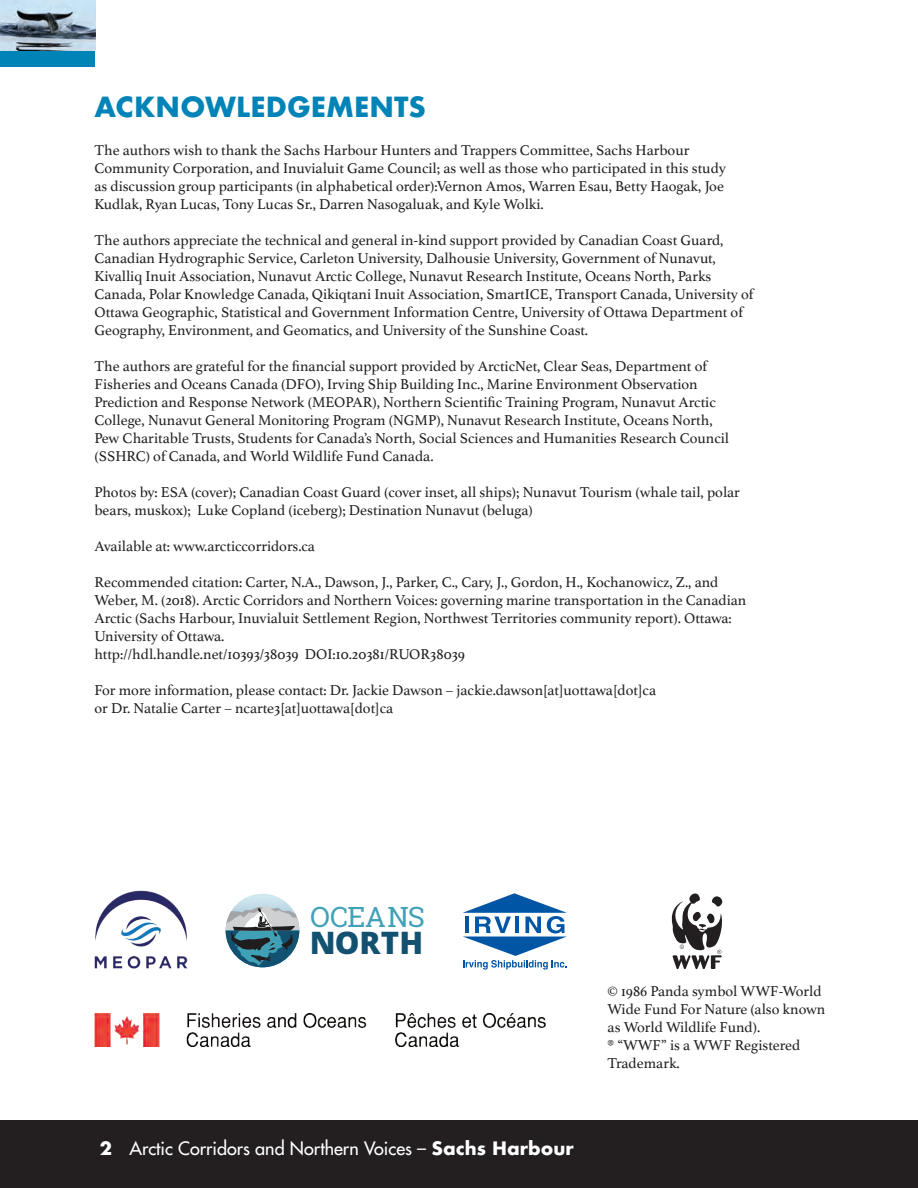
<style>
.page{position:relative;width:918px;height:1188px;background:#fff}
.page>*{position:absolute;margin:0;border:0;box-sizing:border-box;transform-origin:0 0}
.t1{font:800 31.05px "Open Sans";color:#125170}
.t2{font:28.2px "Roboto Slab";letter-spacing:-.02em;color:#41a1b6}
.t3{font:700 27px "Futura";color:#0083b6}
.t4{font:18px "Futura";color:#fff}
.t5{font:15px/18px "Athelas";color:#231f20}
.s1{font-weight:700}
</style>
<div class="page">
<div style="left:0;top:0;width:95px;height:68px;background:#0083b6"></div>
<img style="left:0;top:0;width:95px;height:51px">
<div style="left:0;top:1120px;width:918px;height:68px;background:#231f20"></div>
<img style="left:94px;top:890px;width:94px;height:78px">
<div style="left:226px;top:894px;width:73px;height:73px;background:#cbe4ec;border-radius:37px"></div>
<svg style="left:226px;top:905px;width:73px;height:62px"></svg>
<svg style="left:463px;top:893px;width:104px;height:77px"></svg>
<img style="left:95px;top:1014px;width:450px;height:33px">
<svg style="left:672px;top:893px;width:50px;height:76px"></svg>
<h3 class="t3" style="left:94px;top:87px;width:73px">AC KNO</h3>
<h3 class="t3" style="left:205px;top:87px;width:65px">WLEDGE</h3>
<h3 class="t3" style="left:326px;top:87px;width:98px">MENTS</h3>
<p class="t5" style="left:94px;top:141px;width:633px">The authors wish to thank the Sachs Harbour Hunters and Trappers Committee, Sachs Harbour Community Corporation, and Inuvialuit Game Council; as well as those who participated in this study as discussion group participants (in alphabetical order):Vernon Amos, Warren Esau, Betty Haogak, Joe Kudlak, Ryan Lucas, Tony Lucas Sr., Darren Nasogaluak, and Kyle Wolki.</p>
<p class="t5" style="left:94px;top:231px;width:661px">The authors appreciate the technical and general in-kind support provided by Canadian Coast Guard, Canadian Hydrographic Service, Carleton University, Dalhousie University, Government of Nunavut, Kivalliq Inuit Association, Nunavut Arctic College, Nunavut Research Institute, Oceans North, Parks Canada, Polar Knowledge Canada, Qikiqtani Inuit Association, SmartICE, Transport Canada, University of Ottawa Geographic, Statistical and Government Information Centre, University of Ottawa Department of Geography, Environment, and Geomatics, and University of the Sunshine Coast.</p>
<p class="t5" style="left:94px;top:357px;width:636px">The authors are grateful for the financial support provided by ArcticNet, Clear Seas, Department of Fisheries and Oceans Canada (DFO), Irving Ship Building Inc., Marine Environment Observation Prediction and Response Network (MEOPAR), Northern Scientific Training Program, Nunavut Arctic College, Nunavut General Monitoring Program (NGMP), Nunavut Research Institute, Oceans North, Pew Charitable Trusts, Students for Canada’s North, Social Sciences and Humanities Research Council (SSHRC) of Canada, and World Wildlife Fund Canada.</p>
<p class="t5" style="left:94px;top:483px;width:647px">Photos by: ESA (cover); Canadian Coast Guard (cover inset, all ships); Nunavut Tourism (whale tail, polar bears, muskox); Luke Copland (iceberg); Destination Nunavut (beluga)</p>
<p class="t5" style="left:94px;top:537px;width:222px">Available at: www.arcticcorridors.ca</p>
<p class="t5" style="left:94px;top:573px;width:653px">Recommended citation: Carter, N.A., Dawson, J., Parker, C., Cary, J., Gordon, H., Kochanowicz, Z., and Weber, M. (2018). Arctic Corridors and Northern Voices: governing marine transportation in the Canadian Arctic (Sachs Harbour, Inuvialuit Settlement Region, Northwest Territories community report). Ottawa:<br>University of Ottawa.<br>http://hdl.handle.net/10393/38039 DOI:10.20381/RUOR38039</p>
<p class="t5" style="left:94px;top:681px;width:563px">For more information, please contact: Dr. Jackie Dawson – jackie.dawson[at]uottawa[dot]ca or Dr. Natalie Carter – ncarte3[at]uottawa[dot]ca</p>
<h2 class="t2" style="left:310px;top:898px;width:116px">OCEANS</h2>
<h1 class="t1" style="left:310px;top:919px;width:115px">NORTH</h1>
<p class="t4" style="left:100px;top:1137px;width:476px"><span class="s1">2</span> Arctic Corridors and Northern Voices – <span class="s1">SACHS H ARBOUR</span></p>
<p class="t5" style="left:608px;top:982px;width:219px">© 1986 Panda symbol WWF-World<br>Wide Fund For Nature (also known as World Wildlife Fund).<br>® “WWF” is a WWF Registered<br>Trademark.</p>
</div>
